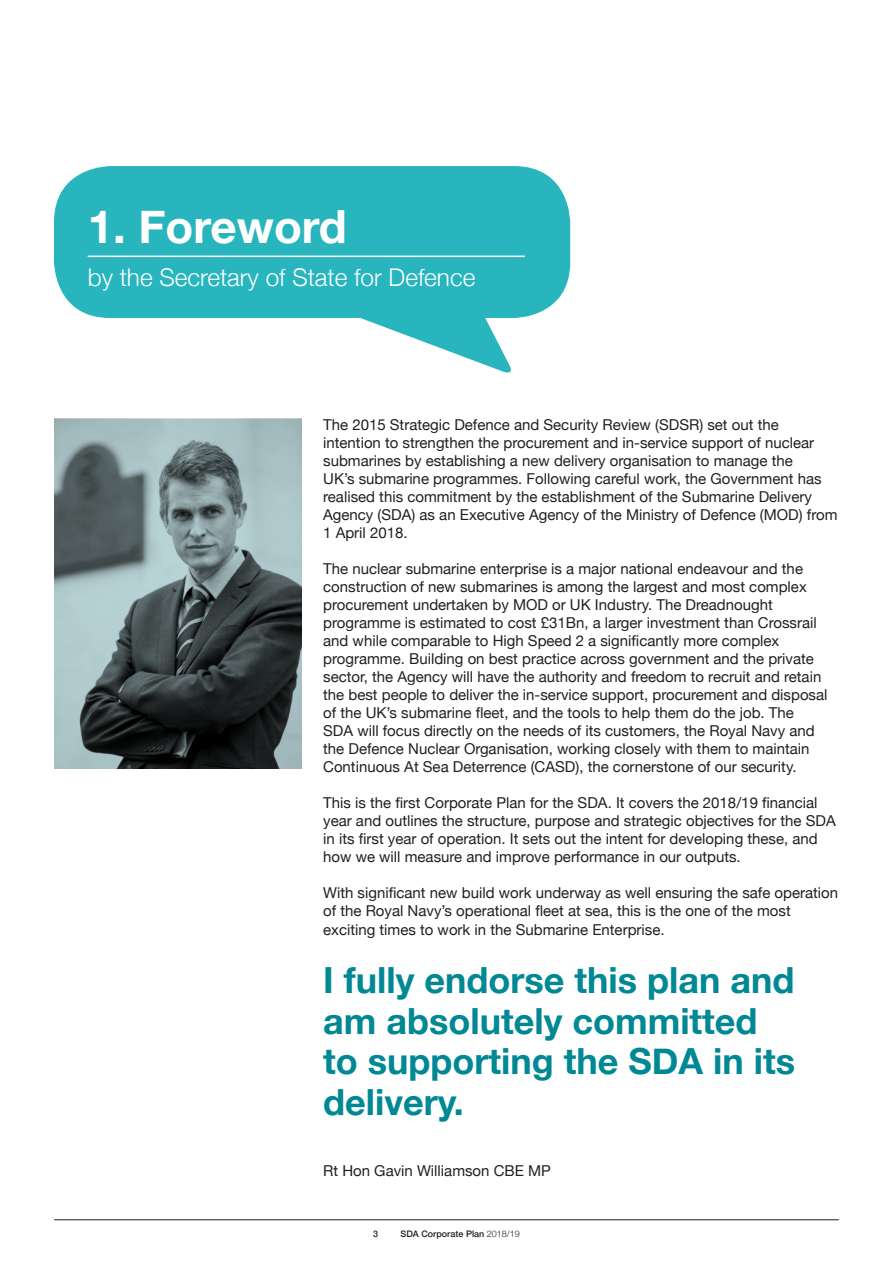
<style>
.page{position:relative;width:893px;height:1263px;background:#fff}
.page>*{position:absolute;margin:0;border:0;box-sizing:border-box;transform-origin:0 0}
.t1{font:700 45.75px "Helvetica Neue";color:#fff}
.t2{font:700 36px/40.5px "Helvetica Neue";color:#008894}
.t3{font:300 24.45px "Helvetica Neue";color:#fff}
.Paragraph{font:15px/18px "Helvetica Neue";color:#231f20}
.t4{font:500 9px "Helvetica Neue";color:#231f20}
.s1{font-weight:300}
</style>
<div class="page">
<hr style="left:54px;top:1219px;width:785px;height:1px;background:#231f20">
<svg style="left:54px;top:419px;width:247px;height:349px;background:#657476"></svg>
<svg style="left:360px;top:318px;width:151px;height:55px"></svg>
<div style="left:54px;top:166px;width:516px;height:152px;background:#28b5be;border-radius:56px"></div>
<hr style="left:88px;top:256px;width:437px;height:1px;background:#fff">
<p class="t1" style="left:88px;top:191px;width:261px">1. Foreword</p>
<p class="t3" style="left:88px;top:257px;width:389px">by the Secretary of State for Defence</p>
<p class="Paragraph" style="left:323px;top:417px;width:516px">The 2015 Strategic Defence and Security Review (SDSR) set out the intention to strengthen the procurement and in-service support of nuclear submarines by establishing a new delivery organisation to manage the<br>UK’s submarine programmes. Following careful work, the Government has realised this commitment by the establishment of the Submarine Delivery Agency (SDA) as an Executive Agency of the Ministry of Defence (MOD) from 1 April 2018.</p>
<p class="Paragraph" style="left:323px;top:561px;width:506px">The nuclear submarine enterprise is a major national endeavour and the construction of new submarines is among the largest and most complex procurement undertaken by MOD or UK Industry. The Dreadnought programme is estimated to cost £31Bn, a larger investment than Crossrail and while comparable to High Speed 2 a significantly more complex programme. Building on best practice across government and the private sector, the Agency will have the authority and freedom to recruit and retain the best people to deliver the in-service support, procurement and disposal of the UK’s submarine fleet, and the tools to help them do the job. The SDA will focus directly on the needs of its customers, the Royal Navy and the Defence Nuclear Organisation, working closely with them to maintain Continuous At Sea Deterrence (CASD), the cornerstone of our security.</p>
<p class="Paragraph" style="left:323px;top:795px;width:514px">This is the first Corporate Plan for the SDA. It covers the 2018/19 financial year and outlines the structure, purpose and strategic objectives for the SDA in its first year of operation. It sets out the intent for developing these, and how we will measure and improve performance in our outputs.</p>
<p class="Paragraph" style="left:323px;top:885px;width:517px">With significant new build work underway as well ensuring the safe operation of the Royal Navy’s operational fleet at sea, this is the one of the most exciting times to work in the Submarine Enterprise.</p>
<p class="t2" style="left:323px;top:961px;width:473px">I fully endorse this plan and am absolutely committed to supporting the SDA in its delivery.</p>
<p class="Paragraph" style="left:323px;top:1163px;width:229px">Rt Hon Gavin Williamson CBE MP</p>
<p class="t4" style="left:373px;top:1227px;width:7px">3</p>
<p class="t4" style="left:401px;top:1227px;width:121px">SDA Corporate Plan <span class="s1">2018/19</span></p>
</div>
